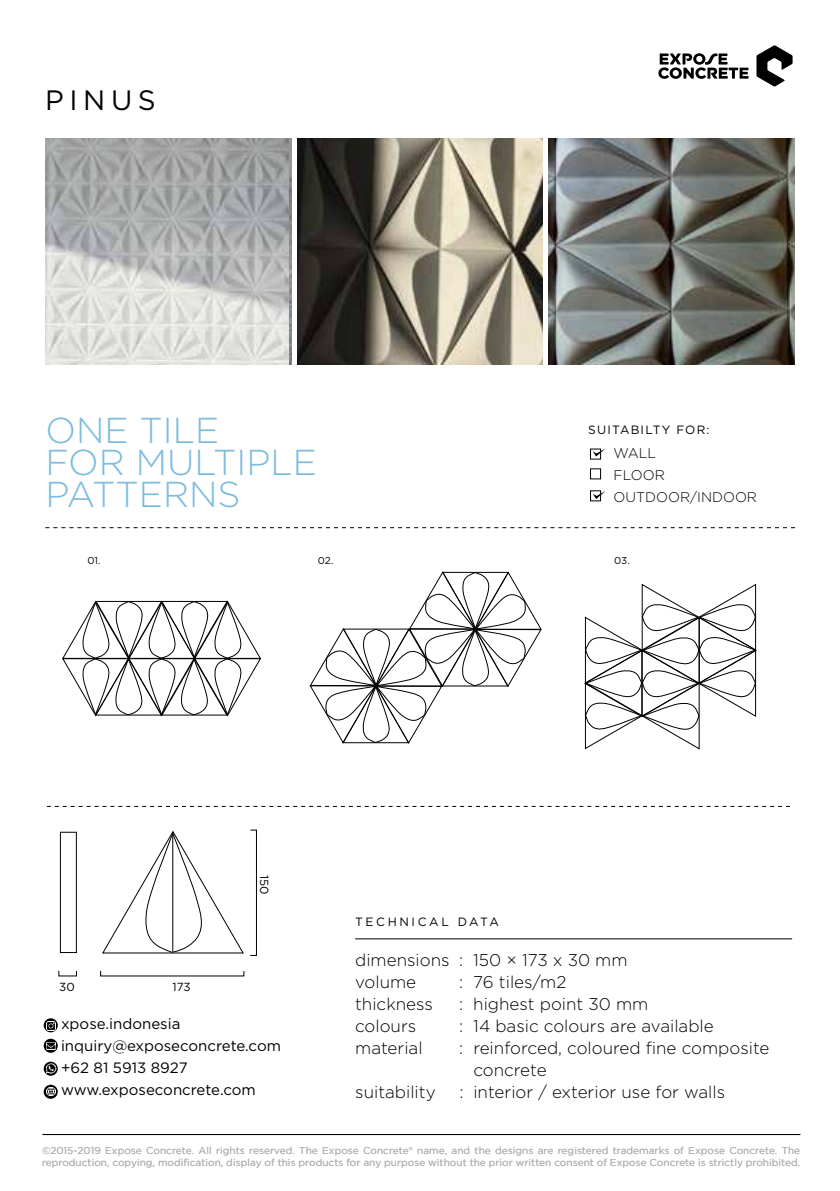
<style>
.page{position:relative;width:840px;height:1191px;background:#fff}
.page>*{position:absolute;margin:0;border:0;box-sizing:border-box;transform-origin:0 0}
.t1{font:300 36px/32px "Gotham";color:#7dbcdf}
.t2{font:28px "Gotham";letter-spacing:.2em;color:#000}
.t3{font:300 17px/22px "Gotham";color:#000}
.t4{font:15px/22px "Gotham";color:#000}
.t5{font:300 14px/22px "Gotham";color:#000}
.t6{font:12px "Gotham";letter-spacing:.115em;color:#000}
.t7{font:12px "Gotham";letter-spacing:.22em;color:#000}
.t8{font:11.6px "Gotham";letter-spacing:.01em;color:#000}
.t9{font:10px/12px "Gotham";letter-spacing:.005em;color:#b1b4b6}
.t10{font:10px "Gotham";color:#000}
</style>
<div class="page">
<svg style="left:756px;top:45px;width:36px;height:42px"></svg>
<svg style="left:658px;top:53px;width:90px;height:26px"></svg>
<svg style="left:44px;top:1038px;width:14px;height:14px"></svg>
<svg style="left:45px;top:1041px;width:11px;height:9px"></svg>
<svg style="left:44px;top:1018px;width:14px;height:14px"></svg>
<svg style="left:46px;top:1021px;width:9px;height:9px"></svg>
<svg style="left:44px;top:1084px;width:14px;height:14px"></svg>
<svg style="left:46px;top:1087px;width:9px;height:9px"></svg>
<svg style="left:44px;top:1061px;width:14px;height:14px"></svg>
<svg style="left:45px;top:1064px;width:11px;height:9px"></svg>
<div style="left:590px;top:449px;width:10px;height:10px;border:1px solid #000"></div>
<div style="left:590px;top:490px;width:10px;height:11px;border:1px solid #000"></div>
<svg style="left:592px;top:448px;width:13px;height:8px"></svg>
<svg style="left:592px;top:491px;width:13px;height:8px"></svg>
<svg style="left:45px;top:527px;width:749px;height:1px"></svg>
<svg style="left:47px;top:806px;width:742px;height:1px"></svg>
<hr style="left:355px;top:938px;width:436px;height:1px;background:#000">
<hr style="left:43px;top:1134px;width:756px;height:1px;background:#000">
<img style="left:297px;top:139px;width:245px;height:226px">
<img style="left:548px;top:139px;width:246px;height:226px">
<svg style="left:62px;top:601px;width:199px;height:115px"></svg>
<svg style="left:102px;top:831px;width:142px;height:122px"></svg>
<svg style="left:584px;top:584px;width:172px;height:165px"></svg>
<svg style="left:309px;top:571px;width:232px;height:173px"></svg>
<hr style="left:172px;top:834px;width:1px;height:117px;background:#000">
<img style="left:45px;top:139px;width:244px;height:226px">
<div style="left:60px;top:832px;width:17px;height:120px;border:1px solid #000"></div>
<h2 class="t2" style="left:45px;top:82px;width:112px">PINUS</h2>
<h1 class="t1" style="left:45px;top:413px;width:175px">ONE TILE</h1>
<p class="t6" style="left:588px;top:422px;width:123px">SUITABILTY FOR:</p>
<h1 class="t1" style="left:45px;top:445px;width:273px">FOR MULTIPLE<br>PATTERNS</h1>
<h3 class="t5" style="left:613px;top:441px;width:145px">WALL<br>FLOOR<br>OUTDOOR/INDOOR</h3>
<p class="t10" style="left:87px;top:554px;width:15px">01.</p>
<p class="t10" style="left:317px;top:554px;width:17px">02.</p>
<p class="t10" style="left:613px;top:554px;width:17px">03.</p>
<p class="t8" style="left:59px;top:979px;width:17px">30</p>
<p class="t8" style="left:172px;top:979px;width:20px">173</p>
<p class="t8" style="left:271px;top:874px;width:21px;rotate:90deg">150</p>
<h3 class="t4" style="left:61px;top:1012px;width:221px">xpose.indonesia inquiry@exposeconcrete.com +62 81 5913 8927 www.exposeconcrete.com</h3>
<p class="t7" style="left:355px;top:913px;width:145px">TECHNICAL DATA</p>
<h3 class="t3" style="left:355px;top:948px;width:274px">dimensions : 150 × 173 x 30 mm volume</h3>
<h3 class="t3" style="left:459px;top:970px;width:109px">: 76 tiles/m2</h3>
<h3 class="t3" style="left:355px;top:992px;width:79px">thickness</h3>
<h3 class="t3" style="left:459px;top:992px;width:190px">: highest point 30 mm</h3>
<h3 class="t3" style="left:355px;top:1014px;width:63px">colours</h3>
<h3 class="t3" style="left:459px;top:1014px;width:256px">: 14 basic colours are available</h3>
<h3 class="t3" style="left:355px;top:1036px;width:69px">material</h3>
<h3 class="t3" style="left:473px;top:1036px;width:297px;text-indent:-14px">: reinforced, coloured fine composite concrete</h3>
<h3 class="t3" style="left:355px;top:1080px;width:82px">suitability</h3>
<h3 class="t3" style="left:459px;top:1080px;width:267px">: interior / exterior use for walls</h3>
<p class="t9" style="left:42px;top:1143px;width:759px">©2015-2019 Expose Concrete. All rights reserved. The Expose Concrete® name, and the designs are registered trademarks of Expose Concrete. The reproduction, copying, modification, display of this products for any purpose without the prior written consent of Expose Concrete is strictly prohibited.</p>
</div>
